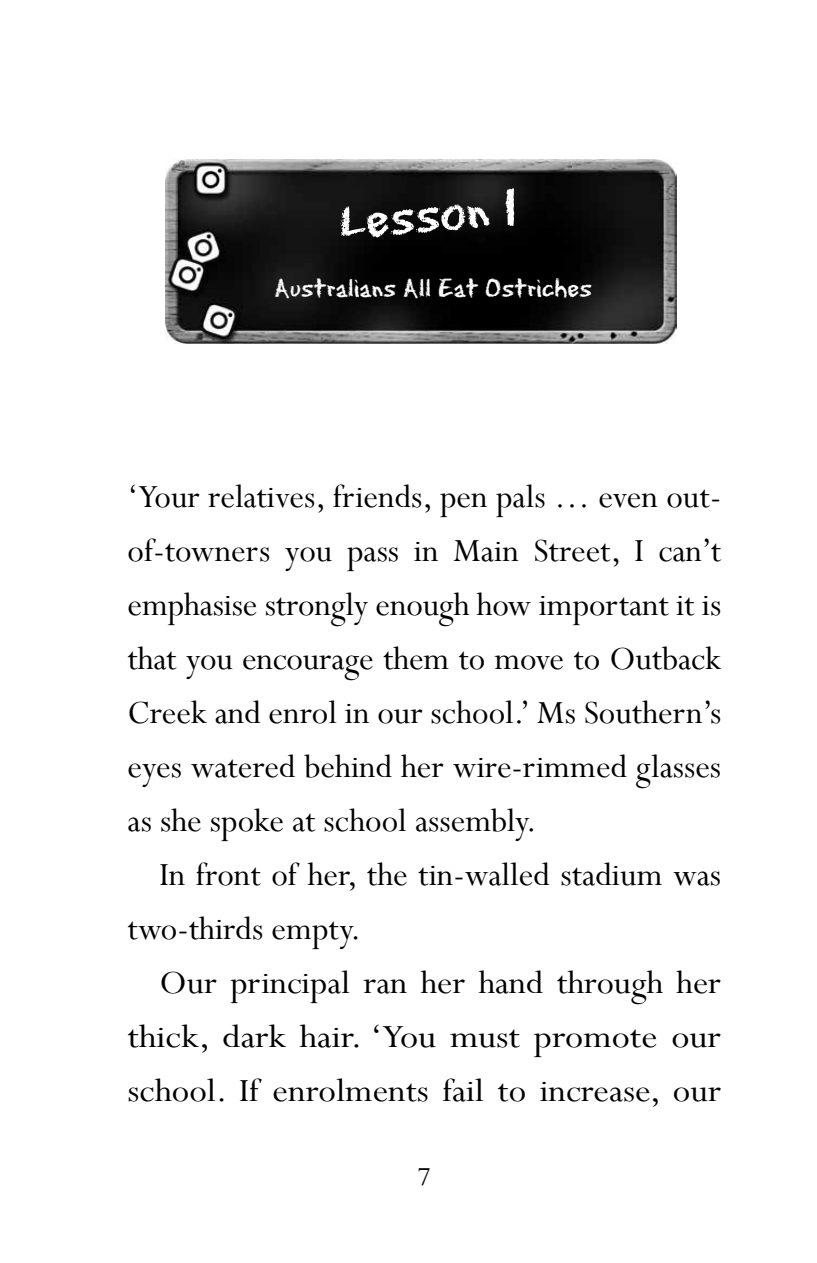
<style>
.page{position:relative;width:817px;height:1263px;background:#fff}
.page>*{position:absolute;margin:0;border:0;box-sizing:border-box;transform-origin:0 0}
.t1{font:54px "Eraser Dust";color:#fff}
.t2{font:36px/54px "Perpetua";color:#000;text-align:justify}
.t3{font:36px/54px "Perpetua";color:#000;text-align:justify;scale:1.04 1}
.t4{font:27px "Eraser Dust";color:#fff}
.t5{font:27px "Bembo";color:#000}
</style>
<div class="page">
<img style="left:166px;top:159px;width:510px;height:185px">
<h1 class="t1" style="left:336px;top:185px;width:181px;rotate:-5deg">Lesson 1</h1>
<p class="t4" style="left:274px;top:269px;width:319px">Australians All Eat Ostriches</p>
<p class="t2" style="left:128px;top:471px;width:595px">‘Your relatives, friends, pen pals … even out&shy;of-towners you pass in Main Street, I can’t emphasise strongly enough how important it is that you encourage them to move to Outback Creek and enrol in our school.’ Ms Southern’s eyes watered behind her wire-rimmed glasses as she spoke at school assembly.</p>
<p class="t2" style="left:128px;top:849px;width:595px;text-indent:32px">In front of her, the tin-walled stadium was two-thirds empty.</p>
<p class="t3" style="left:128px;top:957px;width:572px;text-indent:32px">Our principal ran her hand through her thick, dark hair. ‘You must promote our school. If enrolments fail to increase, our</p>
<p class="t5" style="left:418px;top:1160px;width:15px">7</p>
</div>
